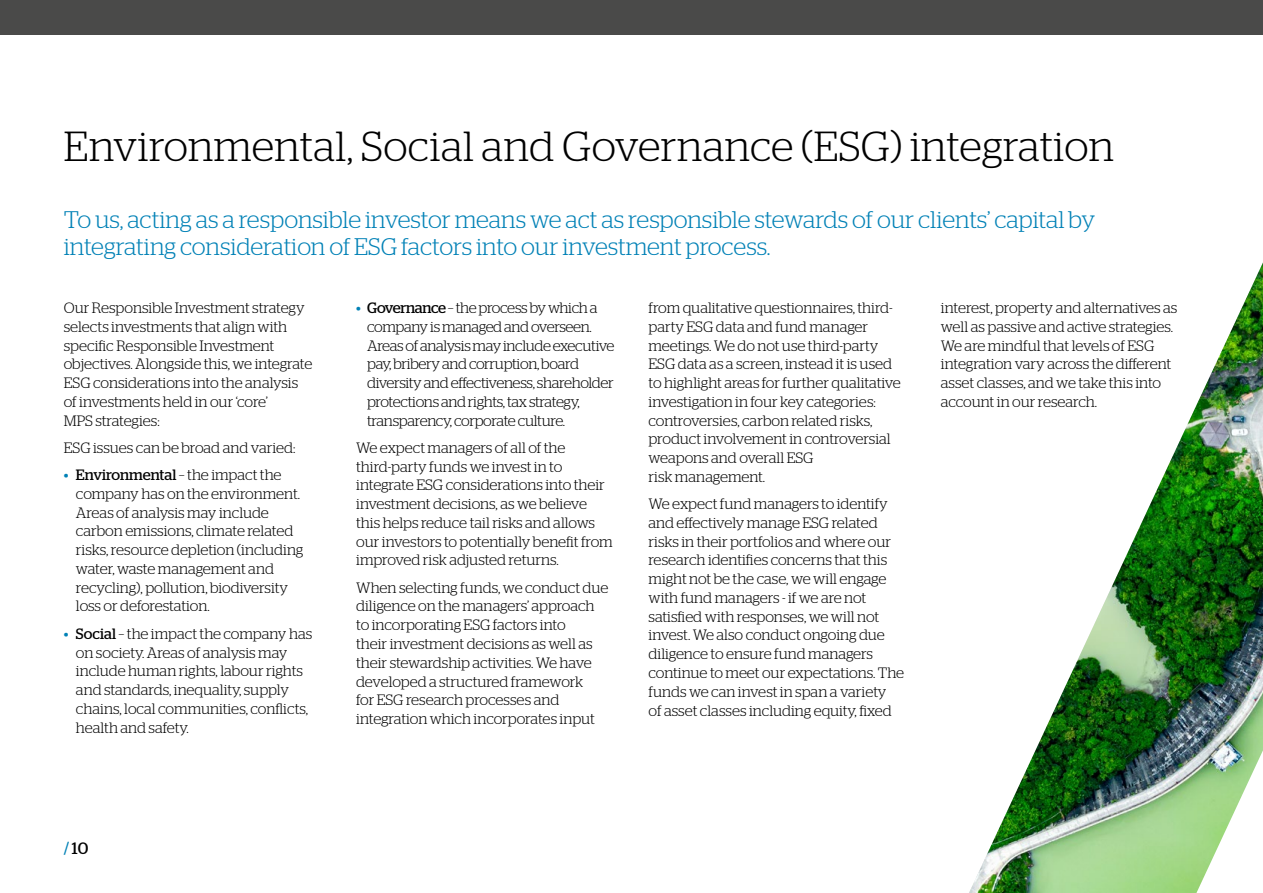
<style>
.page{position:relative;width:1263px;height:893px;background:#fff}
.page>*{position:absolute;margin:0;border:0;box-sizing:border-box;transform-origin:0 0}
.t1{font:300 42px "Stag";letter-spacing:.01em;color:#000}
.t2{font:300 24px/27px "Stag";letter-spacing:-.005em;color:#0081b6}
.t3{font:16.5px "Stag";color:#000}
.t4{font:300 15px/18.8px "Stag";letter-spacing:-.005em;color:#000}
.s1{font-weight:400;color:#0081b6}
.s2{font-weight:400}
.s3{color:#0081b6}
</style>
<div class="page">
<img style="left:969px;top:262px;width:294px;height:631px">
<svg style="left:1196px;top:750px;width:67px;height:143px"></svg>
<div style="left:0;top:0;width:1263px;height:35px;background:#4a4a49"></div>
<h1 class="t1" style="left:64px;top:123px;width:1052px">Environmental, Social and Governance (ESG) integration</h1>
<h2 class="t2" style="left:64px;top:205px;width:1033px">To us, acting as a responsible investor means we act as responsible stewards of our clients’ capital by integrating consideration of ESG factors into our investment process.</h2>
<p class="t4" style="left:64px;top:298px;width:250px">Our Responsible Investment strategy selects investments that align with specific Responsible Investment objectives. Alongside this, we integrate ESG considerations into the analysis of investments held in our ‘core’<br>MPS strategies:</p>
<p class="t4" style="left:64px;top:438px;width:233px">ESG issues can be broad and varied:</p>
<p class="t4" style="left:76px;top:465px;width:229px;text-indent:-12px"><span class="s1">•</span> <span class="s2">Environmental</span> – the impact the company has on the environment.<br>Areas of analysis may include carbon emissions, climate related risks, resource depletion (including water, waste management and recycling), pollution, biodiversity loss or deforestation.</p>
<p class="t4" style="left:76px;top:624px;width:238px;text-indent:-12px"><span class="s1">•</span> <span class="s2">Social</span> – the impact the company has on society. Areas of analysis may include human rights, labour rights and standards, inequality, supply chains, local communities, conflicts, health and safety.</p>
<p class="t3" style="left:64px;top:839px;width:26px"><span class="s3">/</span> 10</p>
<p class="t4" style="left:367px;top:298px;width:249px;text-indent:-11px"><span class="s1">•</span> <span class="s2">Governance</span> – the process by which a company is managed and overseen.<br>Areas of analysis may include executive pay, bribery and corruption, board diversity and effectiveness, shareholder protections and rights, tax strategy, transparency, corporate culture.</p>
<p class="t4" style="left:356px;top:438px;width:258px">We expect managers of all of the third-party funds we invest in to integrate ESG considerations into their investment decisions, as we believe this helps reduce tail risks and allows our investors to potentially benefit from improved risk adjusted returns.</p>
<p class="t4" style="left:356px;top:578px;width:254px">When selecting funds, we conduct due diligence on the managers’ approach to incorporating ESG factors into<br>their investment decisions as well as their stewardship activities. We have developed a structured framework<br>for ESG research processes and integration which incorporates input</p>
<p class="t4" style="left:648px;top:298px;width:254px">from qualitative questionnaires, third&shy;party ESG data and fund manager meetings. We do not use third-party ESG data as a screen, instead it is used to highlight areas for further qualitative investigation in four key categories: controversies, carbon related risks, product involvement in controversial weapons and overall ESG<br>risk management.</p>
<p class="t4" style="left:648px;top:494px;width:257px">We expect fund managers to identify and effectively manage ESG related risks in their portfolios and where our research identifies concerns that this might not be the case, we will engage with fund managers - if we are not satisfied with responses, we will not invest. We also conduct ongoing due diligence to ensure fund managers continue to meet our expectations. The funds we can invest in span a variety<br>of asset classes including equity, fixed</p>
<p class="t4" style="left:941px;top:298px;width:238px">interest, property and alternatives as well as passive and active strategies.<br>We are mindful that levels of ESG integration vary across the different asset classes, and we take this into account in our research.</p>
</div>
